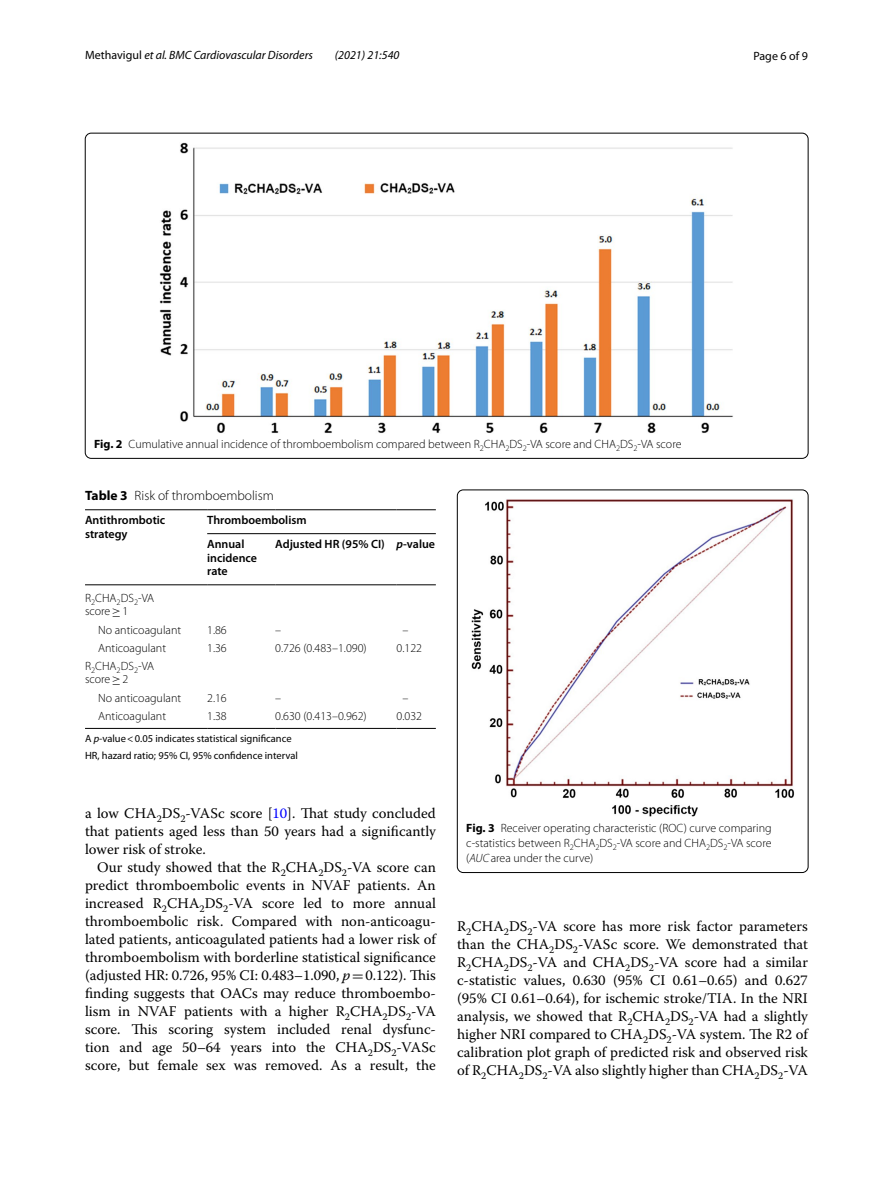
<style>
.page{position:relative;width:893px;height:1187px;background:#fff}
.page>*{position:absolute;margin:0;border:0;box-sizing:border-box;transform-origin:0 0}
.t1{font:14.7px/18px "Warnock Pro";color:#000;text-align:justify}
.t2{font:300 13.5px "Myriad Pro";color:#000}
.t3{font:300 12px/13.5px "Myriad Pro";color:#000}
.t4{font:600 12px/13.5px "Myriad Pro";color:#000}
.t5{font:italic 12px "Myriad Pro";color:#000}
.t6{font:12px "Myriad Pro";color:#000}
.t7{font:10.5px/17px "Myriad Pro";color:#000}
.s1{font-style:normal}
.s2{font-weight:700}
.s3{font-style:italic}
.s4{font-family:"MTSY";font-weight:400}
.s5{color:#00f}
.s6{font-family:"MTSY"}
</style>
<div class="page">
<img style="left:160px;top:142px;width:573px;height:291px">
<hr style="left:85px;top:509px;width:122px;height:1px;background:#000">
<hr style="left:85px;top:584px;width:122px;height:1px;background:#000">
<hr style="left:207px;top:509px;width:68px;height:1px;background:#000">
<hr style="left:275px;top:509px;width:122px;height:1px;background:#000">
<hr style="left:397px;top:509px;width:39px;height:1px;background:#000">
<hr style="left:207px;top:584px;width:68px;height:1px;background:#000">
<hr style="left:275px;top:584px;width:122px;height:1px;background:#000">
<hr style="left:397px;top:584px;width:39px;height:1px;background:#000">
<hr style="left:85px;top:728px;width:122px;height:1px;background:#000">
<hr style="left:207px;top:728px;width:68px;height:1px;background:#000">
<hr style="left:275px;top:728px;width:122px;height:1px;background:#000">
<hr style="left:397px;top:728px;width:39px;height:1px;background:#000">
<hr style="left:207px;top:533px;width:229px;height:1px;background:#000">
<img style="left:471px;top:499px;width:323px;height:318px">
<div style="left:457px;top:489px;width:351px;height:383px;border:1px solid #000;border-radius:6px"></div>
<p class="t5" style="left:85px;top:48px;width:229px"><span class="s1">Methavigul</span> et al. BMC Cardiovascular Disorders</p>
<p class="t5" style="left:335px;top:48px;width:66px">(2021) 21:540</p>
<p class="t6" style="left:753px;top:48px;width:56px">Page 6 of 9</p>
<p class="t3" style="left:94px;top:437px;width:589px"><span class="s2">Fig. 2</span> Cumulative annual incidence of thromboembolism compared between R<sub>2</sub>CHA<sub>2</sub>DS<sub>2</sub>-VA score and CHA<sub>2</sub>DS<sub>2</sub>-VA score</p>
<p class="t2" style="left:85px;top:488px;width:190px"><span class="s2">Table 3</span> Risk of thromboembolism</p>
<p class="t4" style="left:85px;top:513px;width:82px">Antithrombotic strategy</p>
<p class="t4" style="left:207px;top:508px;width:101px;line-height:23.9px">Thromboembolism<br>Annual</p>
<p class="t4" style="left:207px;top:550px;width:51px">incidence rate</p>
<p class="t4" style="left:275px;top:537px;width:161px">Adjusted HR (95% CI) <span class="s3">p</span>-value</p>
<p class="t3" style="left:85px;top:591px;width:71px">R<sub>2</sub>CHA<sub>2</sub>DS<sub>2</sub>-VA score<span class="s4">≥</span>1</p>
<p class="t3" style="left:98px;top:623px;width:84px">No anticoagulant</p>
<p class="t3" style="left:207px;top:623px;width:21px">1.86</p>
<p class="t3" style="left:275px;top:623px;width:7px">–</p>
<p class="t3" style="left:402px;top:623px;width:7px">–</p>
<p class="t3" style="left:98px;top:641px;width:69px">Anticoagulant</p>
<p class="t3" style="left:207px;top:641px;width:21px">1.36</p>
<p class="t3" style="left:275px;top:641px;width:93px">0.726 (0.483–1.090)</p>
<p class="t3" style="left:397px;top:641px;width:27px">0.122</p>
<p class="t3" style="left:85px;top:659px;width:71px">R<sub>2</sub>CHA<sub>2</sub>DS<sub>2</sub>-VA score<span class="s4">≥</span>2</p>
<p class="t3" style="left:98px;top:691px;width:84px">No anticoagulant</p>
<p class="t3" style="left:207px;top:691px;width:21px">2.16</p>
<p class="t3" style="left:275px;top:691px;width:7px">–</p>
<p class="t3" style="left:402px;top:691px;width:7px">–</p>
<p class="t3" style="left:98px;top:709px;width:69px">Anticoagulant</p>
<p class="t3" style="left:207px;top:709px;width:21px">1.38</p>
<p class="t3" style="left:275px;top:709px;width:93px">0.630 (0.413–0.962)</p>
<p class="t3" style="left:397px;top:709px;width:27px">0.032</p>
<p class="t7" style="left:85px;top:730px;width:214px">A <span class="s3">p</span>-value&lt;0.05 indicates statistical significance<br>HR, hazard ratio; 95% CI, 95% confidence interval</p>
<p class="t1" style="left:85px;top:804px;width:352px">a low CHA<sub>2</sub>DS<sub>2</sub>-VASc score [<span class="s5">10</span>]. That study concluded that patients aged less than 50 years had a significantly lower risk of stroke.</p>
<p class="t1" style="left:85px;top:858px;width:352px;text-indent:12px">Our study showed that the R<sub>2</sub>CHA<sub>2</sub>DS<sub>2</sub>-VA score can predict thromboembolic events in NVAF patients. An increased R<sub>2</sub>CHA<sub>2</sub>DS<sub>2</sub>-VA score led to more annual thromboembolic risk. Compared with non-anticoagu&shy;lated patients, anticoagulated patients had a lower risk of thromboembolism with borderline statistical significance (adjusted HR: 0.726, 95% CI: 0.483–1.090, <span class="s3">p</span><span class="s6">=</span>0.122). This finding suggests that OACs may reduce thromboembo&shy;lism in NVAF patients with a higher R<sub>2</sub>CHA<sub>2</sub>DS<sub>2</sub>-VA score. This scoring system included renal dysfunc&shy;tion and age 50–64 years into the CHA<sub>2</sub>DS<sub>2</sub>-VASc score, but female sex was removed. As a result, the</p>
<p class="t3" style="left:466px;top:820px;width:307px;line-height:15px;text-align:justify"><span class="s2">Fig. 3</span> Receiver operating characteristic (ROC) curve comparing c-statistics between R<sub>2</sub>CHA<sub>2</sub>DS<sub>2</sub>-VA score and CHA<sub>2</sub>DS<sub>2</sub>-VA score (<span class="s3">AUC</span>area under the curve)</p>
<p class="t1" style="left:457px;top:916px;width:352px">R<sub>2</sub>CHA<sub>2</sub>DS<sub>2</sub>-VA score has more risk factor parameters than the CHA<sub>2</sub>DS<sub>2</sub>-VASc score. We demonstrated that R<sub>2</sub>CHA<sub>2</sub>DS<sub>2</sub>-VA and CHA<sub>2</sub>DS<sub>2</sub>-VA score had a similar c-statistic values, 0.630 (95% CI 0.61–0.65) and 0.627 (95% CI 0.61–0.64), for ischemic stroke/TIA. In the NRI analysis, we showed that R<sub>2</sub>CHA<sub>2</sub>DS<sub>2</sub>-VA had a slightly higher NRI compared to CHA<sub>2</sub>DS<sub>2</sub>-VA system. The R2 of calibration plot graph of predicted risk and observed risk of R<sub>2</sub>CHA<sub>2</sub>DS<sub>2</sub>-VA also slightly higher than CHA<sub>2</sub>DS<sub>2</sub>-VA</p>
</div>
